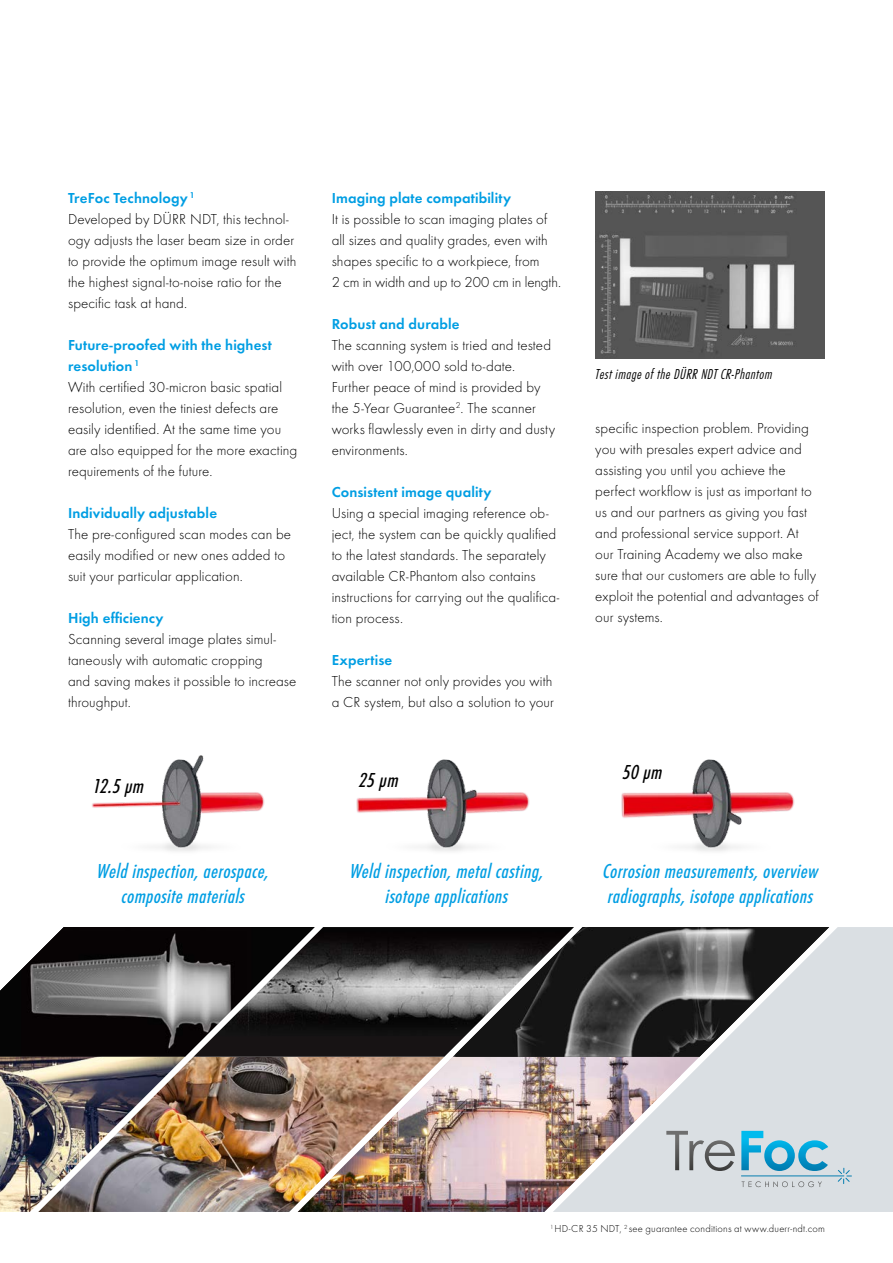
<style>
.page{position:relative;width:893px;height:1263px;background:#fff}
.page>*{position:absolute;margin:0;border:0;box-sizing:border-box;transform-origin:0 0}
.t1{font:italic 500 21px/25.2px "Futura Con TOT";letter-spacing:.02em;color:#009ee3;text-align:center}
.t2{font:italic 500 21px "Futura Con TOT";color:#000}
.t3{font:300 15px/21px "Futura TOT";letter-spacing:.005em;color:#000}
.t4{font:15px/21px "Futura TOT Dem";letter-spacing:.01em;color:#009ee3}
.t5{font:italic 300 15px "Futura Con TOT";letter-spacing:.03em;color:#000}
.t6{font:300 10.5px "Futura TOT";letter-spacing:.02em;color:#000}
</style>
<div class="page">
<div style="left:699px;top:927px;width:194px;height:285px;background:#dadfe3"></div>
<svg style="left:680px;top:1057px;width:19px;height:155px;background:#dcdee2"></svg>
<img style="left:444px;top:1057px;width:236px;height:155px">
<img style="left:185px;top:1057px;width:259px;height:155px">
<img style="left:574px;top:927px;width:255px;height:130px">
<img style="left:315px;top:927px;width:259px;height:130px">
<img style="left:0;top:927px;width:315px;height:130px">
<img style="left:92px;top:755px;width:173px;height:96px">
<svg style="left:741px;top:1131px;width:87px;height:40px;background:#7fc3db"></svg>
<svg style="left:666px;top:1131px;width:69px;height:40px;background:#b7bbbd"></svg>
<svg style="left:742px;top:1181px;width:80px;height:6px"></svg>
<hr style="left:741px;top:1175px;width:103px;height:1px;background:#007baf">
<svg style="left:838px;top:1168px;width:14px;height:16px"></svg>
<img style="left:0;top:1057px;width:185px;height:155px">
<img style="left:356px;top:759px;width:174px;height:92px">
<img style="left:621px;top:759px;width:174px;height:92px">
<img style="left:595px;top:192px;width:230px;height:167px">
<p class="t4" style="left:68px;top:187px;width:128px">TreFoc Technology <sup>1</sup></p>
<p class="t3" style="left:68px;top:208px;width:230px">Developed by DÜRR NDT, this technol&shy;ogy adjusts the laser beam size in order to provide the optimum image result with the highest signal-to-noise ratio for the specific task at hand.</p>
<p class="t4" style="left:68px;top:334px;width:205px">Future-proofed with the highest resolution <sup>1</sup></p>
<p class="t3" style="left:68px;top:376px;width:231px">With certified 30-micron basic spatial resolution, even the tiniest defects are easily identified. At the same time you are also equipped for the more exacting requirements of the future.</p>
<p class="t4" style="left:68px;top:502px;width:151px">Individually adjustable</p>
<p class="t3" style="left:68px;top:523px;width:225px">The pre-configured scan modes can be easily modified or new ones added to suit your particular application.</p>
<p class="t4" style="left:68px;top:607px;width:97px">High efficiency</p>
<p class="t3" style="left:68px;top:628px;width:230px">Scanning several image plates simul&shy;taneously with automatic cropping<br>and saving makes it possible to increase throughput.</p>
<p class="t4" style="left:332px;top:187px;width:181px">Imaging plate compatibility</p>
<p class="t3" style="left:332px;top:208px;width:231px">It is possible to scan imaging plates of all sizes and quality grades, even with shapes specific to a workpiece, from<br>2 cm in width and up to 200 cm in length.</p>
<p class="t4" style="left:332px;top:313px;width:129px">Robust and durable</p>
<p class="t3" style="left:332px;top:334px;width:225px">The scanning system is tried and tested with over 100,000 sold to-date.<br>Further peace of mind is provided by the 5-Year Guarantee<sup>2</sup>. The scanner works flawlessly even in dirty and dusty environments.</p>
<p class="t4" style="left:332px;top:481px;width:161px">Consistent image quality</p>
<p class="t3" style="left:332px;top:502px;width:229px">Using a special imaging reference ob&shy;ject, the system can be quickly qualified to the latest standards. The separately available CR-Phantom also contains instructions for carrying out the qualifica&shy;tion process.</p>
<p class="t4" style="left:332px;top:649px;width:62px">Expertise</p>
<p class="t3" style="left:332px;top:670px;width:224px">The scanner not only provides you with a CR system, but also a solution to your</p>
<p class="t5" style="left:595px;top:365px;width:180px">Test image of the DÜRR NDT CR-Phantom</p>
<p class="t3" style="left:595px;top:418px;width:225px">specific inspection problem. Providing you with presales expert advice and assisting you until you achieve the perfect workflow is just as important to us and our partners as giving you fast and professional service support. At our Training Academy we also make sure that our customers are able to fully exploit the potential and advantages of our systems.</p>
<h1 class="t2" style="left:92px;top:774px;width:55px">12.5 µm</h1>
<h1 class="t2" style="left:359px;top:768px;width:43px">25 µm</h1>
<h1 class="t2" style="left:622px;top:760px;width:43px">50 µm</h1>
<h1 class="t1" style="left:97px;top:858px;width:173px">Weld inspection, aerospace, composite materials</h1>
<h1 class="t1" style="left:350px;top:858px;width:195px">Weld inspection, metal casting, isotope applications</h1>
<h1 class="t1" style="left:602px;top:858px;width:219px;text-align:left">Corrosion measurements, overview radiographs, isotope applications</h1>
<p class="t6" style="left:550px;top:1223px;width:276px"><sup>1</sup>HD-CR 35 NDT, <sup>2</sup> see guarantee conditions at www.duerr-ndt.com</p>
</div>
